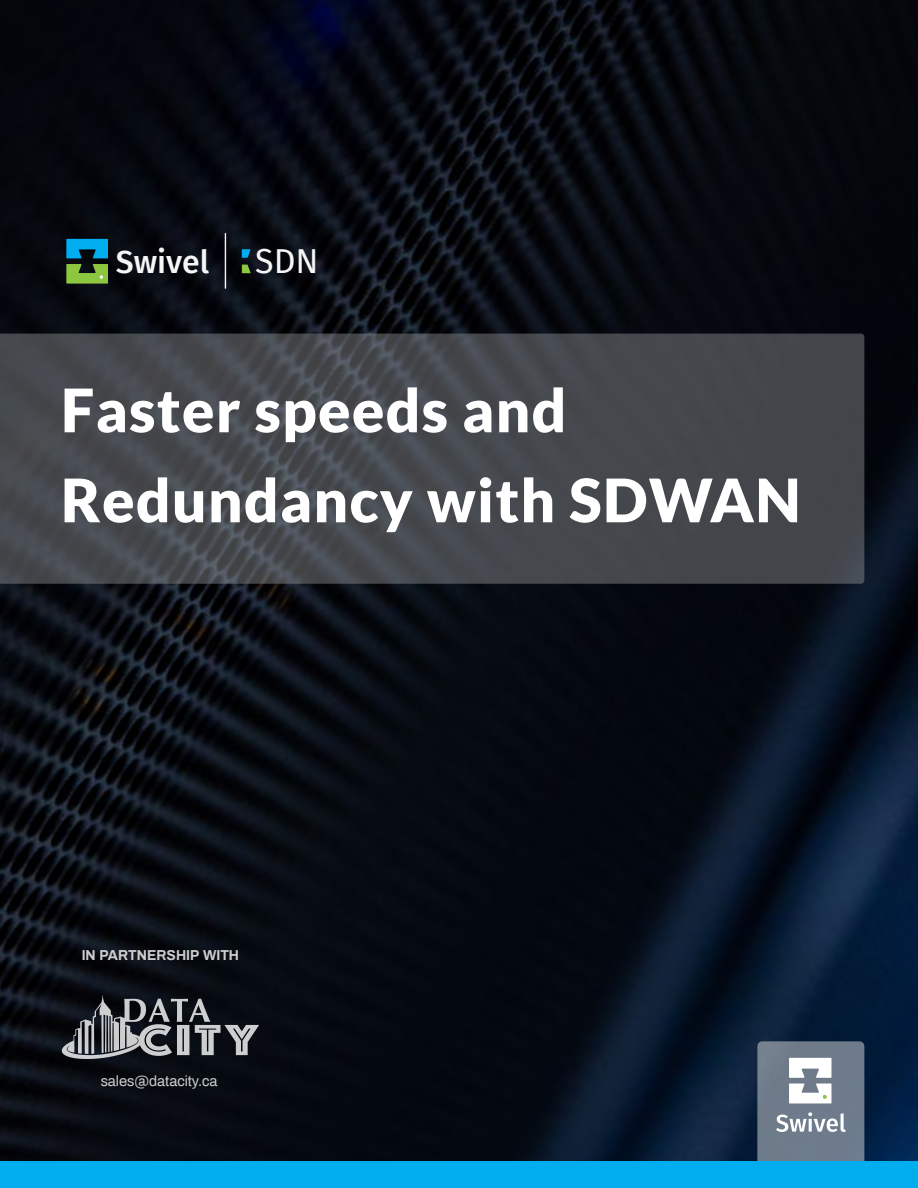
<style>
.page{position:relative;width:918px;height:1188px;background:#fff}
.page>*{position:absolute;margin:0;border:0;box-sizing:border-box;transform-origin:0 0}
.t1{font:900 60px/90px "Lato";letter-spacing:.02em;color:#fff}
.t2{font:33.9px "Fira Sans";color:#f5f6f6}
.t3{font:500 31.95px "Fira Sans";color:#f5f6f6}
.t4{font:14.55px "Archivo";color:#fff}
.t5{font:700 14.1px "Archivo";color:#fff}
</style>
<div class="page">
<img style="left:0;top:0;width:918px;height:1161px">
<svg style="left:0;top:334px;width:864px;height:250px;background:#45484d"></svg>
<svg style="left:757px;top:1041px;width:107px;height:120px;background:#838e9b"></svg>
<div style="left:0;top:1161px;width:918px;height:27px;background:#00aeef"></div>
<svg style="left:242px;top:265px;width:9px;height:8px"></svg>
<svg style="left:242px;top:249px;width:9px;height:9px"></svg>
<svg style="left:66px;top:239px;width:42px;height:19px"></svg>
<svg style="left:66px;top:264px;width:42px;height:20px"></svg>
<hr style="left:225px;top:234px;width:1px;height:54px;background:#f5f6f6">
<svg style="left:62px;top:996px;width:197px;height:63px;background:#4a4d52"></svg>
<p class="t3" style="left:116px;top:236px;width:95px">Swivel</p>
<p class="t2" style="left:255px;top:235px;width:65px">SDN</p>
<p class="t1" style="left:61px;top:364px;width:741px">Faster speeds and<br>Redundancy with SDWAN</p>
<p class="t5" style="left:82px;top:945px;width:159px">IN PARTNERSHIP WITH</p>
<p class="t4" style="left:101px;top:1070px;width:118px">sales@datacity.ca</p>
</div>
